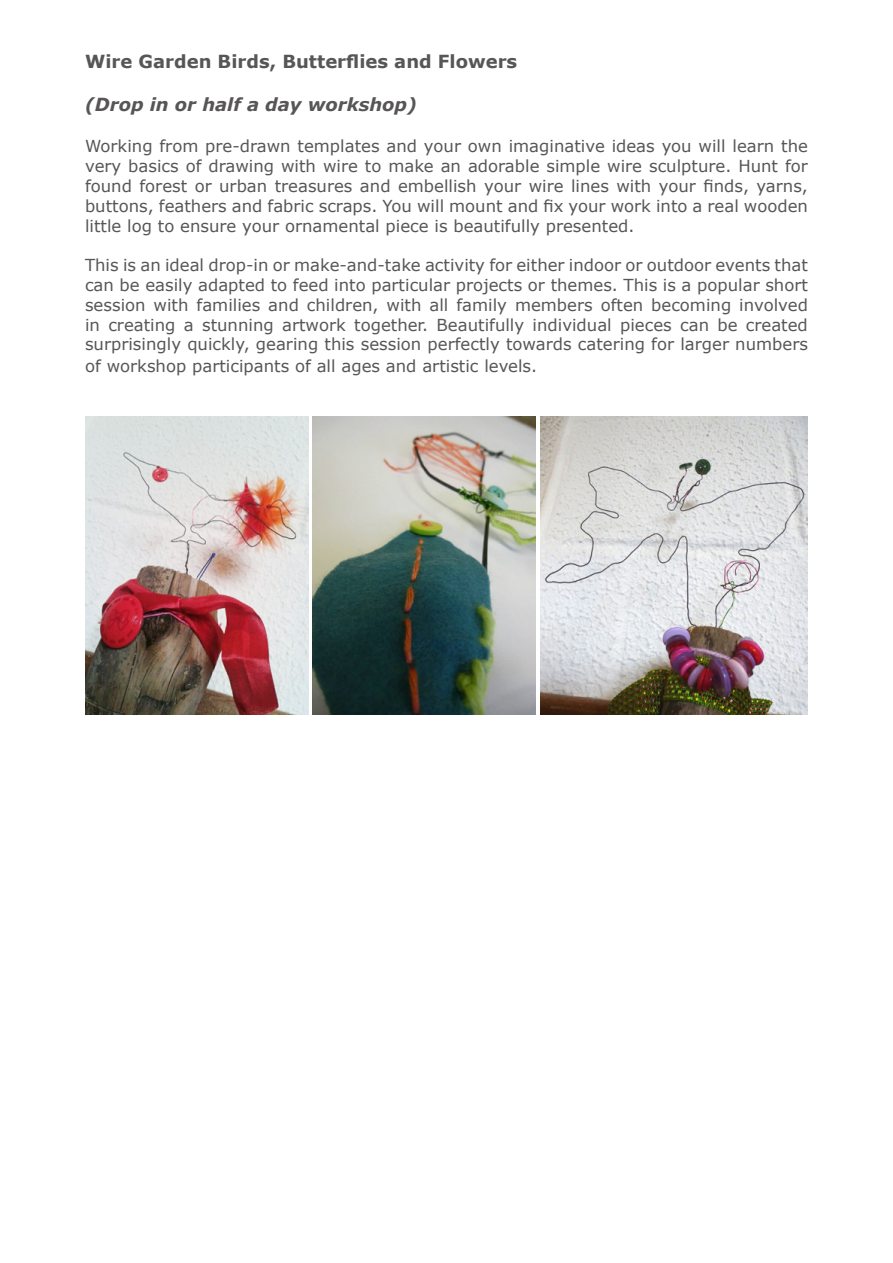
<style>
.page{position:relative;width:893px;height:1263px;background:#fff}
.page>*{position:absolute;margin:0;border:0;box-sizing:border-box;transform-origin:0 0}
.t1{font:700 18px "Verdana";color:#585555}
.t2{font:italic 700 18px "Verdana";color:#585555}
.t3{font:16.5px/19.8px "Verdana";color:#585555;text-align:justify}
</style>
<div class="page">
<img style="left:85px;top:416px;width:223px;height:298px">
<img style="left:313px;top:416px;width:223px;height:298px">
<img style="left:540px;top:416px;width:268px;height:298px">
<p class="t1" style="left:85px;top:48px;width:434px">Wire Garden Birds, Butterflies and Flowers</p>
<p class="t2" style="left:85px;top:92px;width:333px">(Drop in or half a day workshop)</p>
<p class="t3" style="left:85px;top:136px;width:724px">Working from pre-drawn templates and your own imaginative ideas you will learn the very basics of drawing with wire to make an adorable simple wire sculpture. Hunt for found forest or urban treasures and embellish your wire lines with your finds, yarns, buttons, feathers and fabric scraps. You will mount and fix your work into a real wooden little log to ensure your ornamental piece is beautifully presented.</p>
<p class="t3" style="left:85px;top:255px;width:724px">This is an ideal drop-in or make-and-take activity for either indoor or outdoor events that can be easily adapted to feed into particular projects or themes. This is a popular short session with families and children, with all family members often becoming involved in creating a stunning artwork together. Beautifully individual pieces can be created surprisingly quickly, gearing this session perfectly towards catering for larger numbers</p>
<p class="t3" style="left:85px;top:356px;width:454px">of workshop participants of all ages and artistic levels.</p>
</div>
